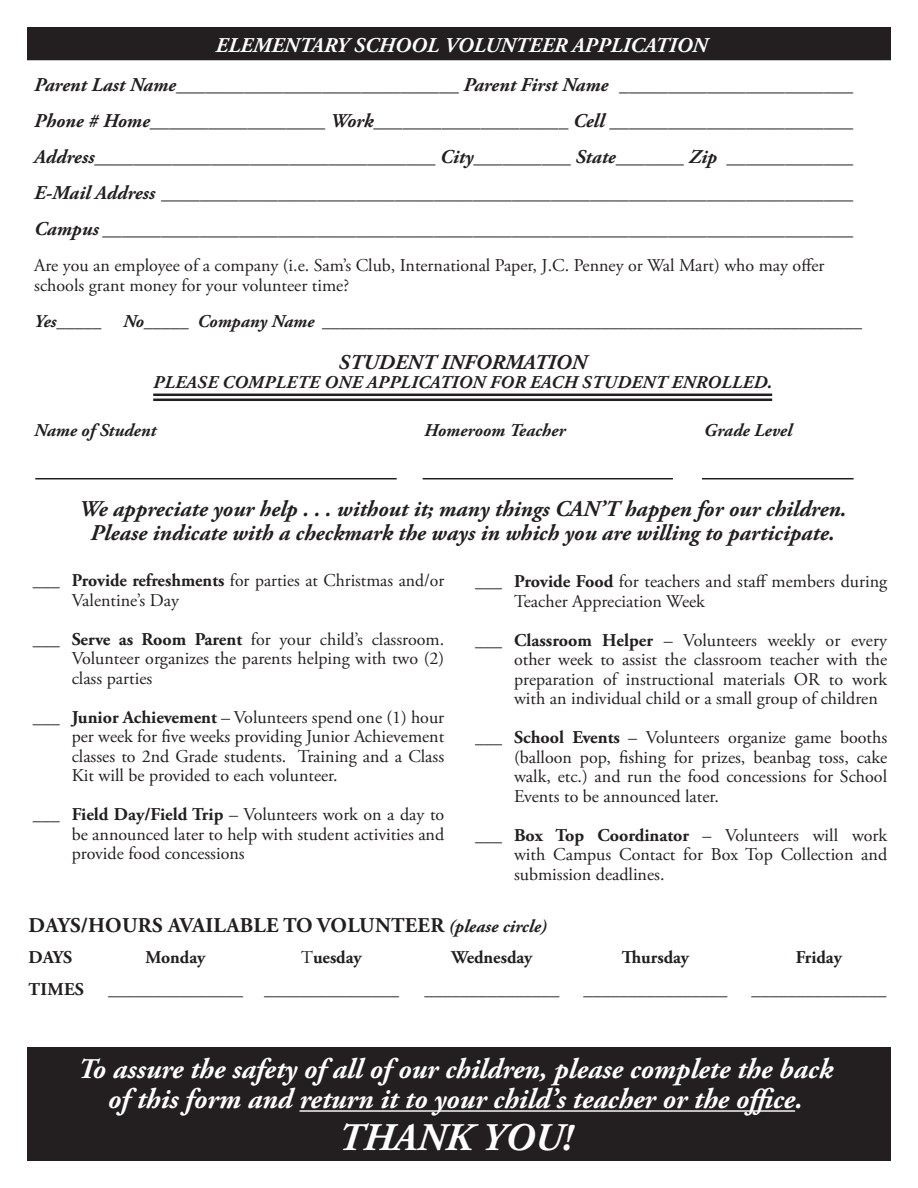
<style>
.page{position:relative;width:918px;height:1188px;background:#fff}
.page>*{position:absolute;margin:0;border:0;box-sizing:border-box;transform-origin:0 0}
.t1{font:italic 700 39px "Adobe Garamond Pro";color:#fff}
.t2{font:italic 700 28.5px/30px "Adobe Garamond Pro";color:#fff;text-align:center}
.t3{font:italic 700 22.5px/24px "Adobe Garamond Pro";color:#231f20;text-align:center}
.t4{font:700 21px "Adobe Garamond Pro";letter-spacing:.015em;color:#231f20}
.t5{font:italic 700 21px "Adobe Garamond Pro";color:#fff}
.t6{font:italic 700 21px "Adobe Garamond Pro";color:#231f20}
.t7{font:italic 700 19.5px/36px "Adobe Garamond Pro";color:#231f20;text-align:justify}
.t8{font:18px/19.5px "Adobe Garamond Pro";color:#231f20;text-align:justify}
.t9{font:italic 700 18px "Adobe Garamond Pro";color:#231f20}
.t10{font:700 18px "Adobe Garamond Pro";color:#231f20}
.s1{font-weight:700}
.s2{font-style:italic;font-size:18px}
.s3{font-weight:400}
</style>
<div class="page">
<div style="left:28px;top:28px;width:862px;height:32px;background:#231f20"></div>
<div style="left:27px;top:27px;width:864px;height:33px;border:2px solid #231f20"></div>
<hr style="left:153px;top:394px;width:619px;height:2px;background:#231f20">
<hr style="left:153px;top:399px;width:619px;height:2px;background:#231f20">
<div style="left:27px;top:1047px;width:864px;height:114px;background:#231f20"></div>
<hr style="left:300px;top:1110px;width:495px;height:2px;background:#fff">
<hr style="left:35px;top:478px;width:362px;height:1px;background:#231f20">
<hr style="left:423px;top:478px;width:250px;height:1px;background:#231f20">
<hr style="left:702px;top:478px;width:152px;height:1px;background:#231f20">
<p class="t5" style="left:216px;top:33px;width:493px">ELEMENTARY SCHOOL VOLUNTEER APPLICATION</p>
<p class="t7" style="left:34px;top:67px;width:821px">Parent Last Name_____________________________ Parent First Name ________________________ Phone # Home__________________ Work____________________ Cell _________________________ Address___________________________________ City__________ State_______ Zip _____________ E-Mail Address _______________________________________________________________________ Campus _____________________________________________________________________________</p>
<p class="t8" style="left:34px;top:256px;width:792px">Are you an employee of a company (i.e. Sam’s Club, International Paper, J.C. Penney or Wal Mart) who may offer schools grant money for your volunteer time?</p>
<p class="t9" style="left:34px;top:311px;width:829px">Yes_____ No_____ Company Name ____________________________________________________________</p>
<p class="t6" style="left:339px;top:350px;width:250px">STUDENT INFORMATION</p>
<p class="t9" style="left:153px;top:372px;width:620px">PLEASE COMPLETE ONE APPLICATION FOR EACH STUDENT ENROLLED.</p>
<p class="t9" style="left:34px;top:420px;width:124px">Name of Student</p>
<p class="t9" style="left:424px;top:420px;width:143px">Homeroom Teacher</p>
<p class="t9" style="left:704px;top:420px;width:90px">Grade Level</p>
<p class="t3" style="left:79px;top:497px;width:769px">We appreciate your help . . . without it; many things CAN’T happen for our children.<br>Please indicate with a checkmark the ways in which you are willing to participate.</p>
<p class="t8" style="left:72px;top:571px;width:374px;text-indent:-39px">___ <span class="s1">Provide refreshments</span> for parties at Christmas and/or<br>Valentine’s Day</p>
<p class="t8" style="left:72px;top:630px;width:374px;text-indent:-39px">___ <span class="s1">Serve as Room Parent</span> for your child’s classroom.<br>Volunteer organizes the parents helping with two (2) class parties</p>
<p class="t8" style="left:72px;top:708px;width:374px;text-indent:-39px">___ <span class="s1">Junior Achievement</span> – Volunteers spend one (1) hour per week for five weeks providing Junior Achievement classes to 2nd Grade students. Training and a Class Kit will be provided to each volunteer.</p>
<p class="t8" style="left:72px;top:805px;width:374px;text-indent:-39px">___ <span class="s1">Field Day/Field Trip</span> – Volunteers work on a day to be announced later to help with student activities and provide food concessions</p>
<p class="t8" style="left:514px;top:572px;width:375px;text-indent:-39px">___ <span class="s1">Provide Food</span> for teachers and staff members during<br>Teacher Appreciation Week</p>
<p class="t8" style="left:514px;top:631px;width:375px;text-indent:-39px">___ <span class="s1">Classroom Helper</span> – Volunteers weekly or every other week to assist the classroom teacher with the preparation of instructional materials OR to work with an individual child or a small group of children</p>
<p class="t8" style="left:514px;top:728px;width:375px;text-indent:-39px">___ <span class="s1">School Events</span> – Volunteers organize game booths (balloon pop, fishing for prizes, beanbag toss, cake walk, etc.) and run the food concessions for School Events to be announced later.</p>
<p class="t8" style="left:514px;top:826px;width:375px;text-indent:-39px">___ <span class="s1">Box Top Coordinator</span> – Volunteers will work with Campus Contact for Box Top Collection and submission deadlines.</p>
<p class="t4" style="left:29px;top:913px;width:520px">DAYS/HOURS AVAILABLE TO VOLUNTEER <span class="s2">(please circle)</span></p>
<p class="t10" style="left:28px;top:947px;width:45px">DAYS</p>
<p class="t10" style="left:146px;top:947px;width:61px">Monday</p>
<p class="t10" style="left:301px;top:947px;width:62px"><span class="s3">T</span>uesday</p>
<p class="t10" style="left:451px;top:947px;width:83px">Wednesday</p>
<p class="t10" style="left:622px;top:947px;width:69px">Thursday</p>
<p class="t10" style="left:796px;top:947px;width:48px">Friday</p>
<p class="t10" style="left:29px;top:979px;width:57px">TIMES</p>
<p class="t8" style="left:108px;top:980px;width:293px">_______________ _______________</p>
<p class="t8" style="left:425px;top:980px;width:136px">_______________</p>
<p class="t8" style="left:584px;top:980px;width:145px">________________</p>
<p class="t8" style="left:752px;top:980px;width:137px">_______________</p>
<h2 class="t2" style="left:78px;top:1055px;width:757px">To assure the safety of all of our children, please complete the back of this form and return it to your child’s teacher or the office.</h2>
<h1 class="t1" style="left:338px;top:1115px;width:236px">THANK YOU!</h1>
</div>
